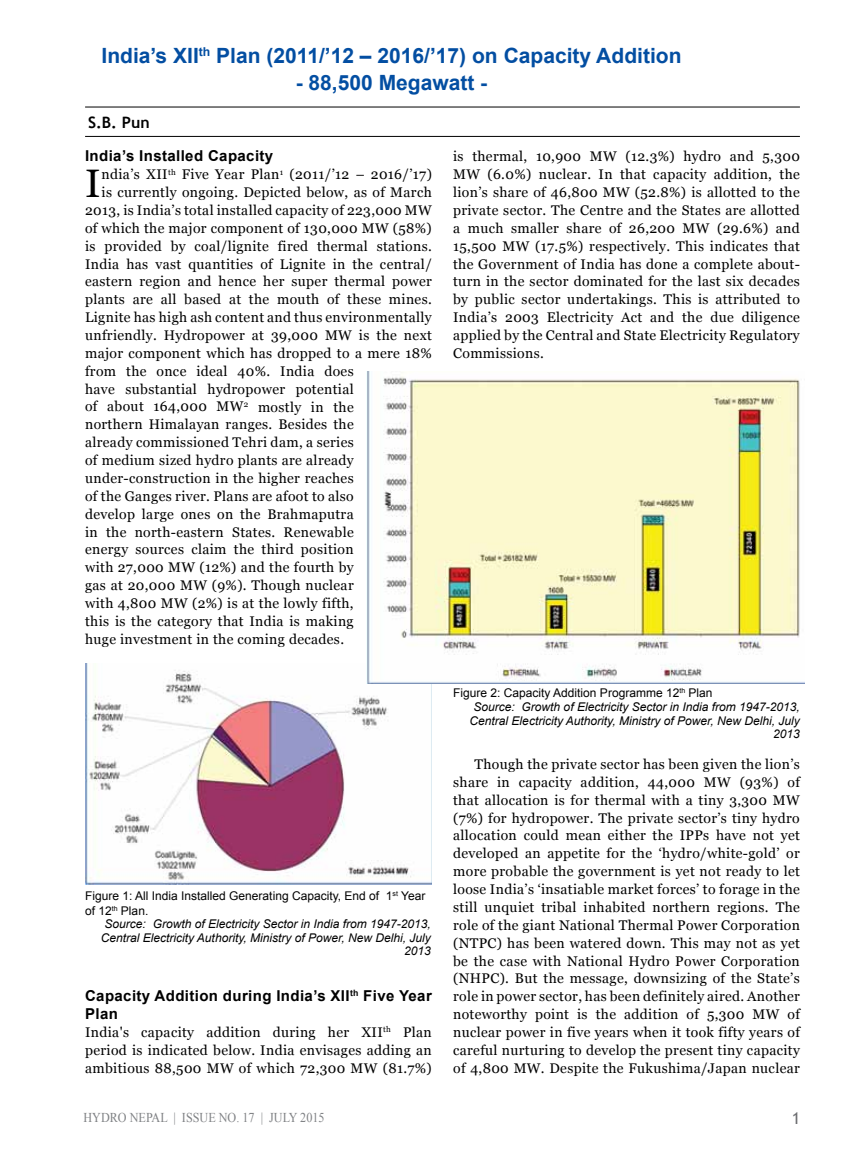
<style>
.page{position:relative;width:851px;height:1149px;background:#fff}
.page>*{position:absolute;margin:0;border:0;box-sizing:border-box;transform-origin:0 0}
.t1{font:39.75px "Georgia";color:#000}
.t2{font:700 21px "Arial";color:#034ea2}
.t3{font:16.5px "Trebuchet MS";color:#6d6e71}
.t4{font:700 15.75px "Trebuchet MS";color:#000}
.t5{font:700 15px/17.9px "Arial";letter-spacing:.025em;color:#000}
.t6{font:13.95px/17.9px "Georgia";letter-spacing:.025em;color:#000;text-align:justify}
.t7{font:13.5px "Times New Roman";color:#808285;scale:.9 1}
.t8{font:italic 12px/13.5px "Arial";color:#000;text-align:right}
.t9{font:12px/15px "Arial";color:#000}
</style>
<div class="page">
<hr style="left:85px;top:136px;width:714px;height:1px;background:#000">
<hr style="left:85px;top:107px;width:714px;height:1px;background:#000">
<img style="left:85px;top:663px;width:347px;height:221px">
<img style="left:366px;top:371px;width:438px;height:312px">
<h2 class="t2" style="left:101px;top:41px;width:581px">India’s XII<sup>th</sup> Plan (2011/’12 – 2016/’17) on Capacity Addition</h2>
<h2 class="t2" style="left:296px;top:68px;width:193px">- 88,500 Megawatt -</h2>
<p class="t4" style="left:88px;top:112px;width:63px">S.B. Pun</p>
<p class="t5" style="left:85px;top:147px;width:190px">India’s Installed Capacity</p>
<h1 class="t1" style="left:85px;top:161px;width:17px">I</h1>
<p class="t6" style="left:102px;top:165px;width:332px">ndia’s XII<sup>th</sup> Five Year Plan<sup>1</sup> (2011/’12 – 2016/’17)</p>
<p class="t6" style="left:453px;top:147px;width:348px">is thermal, 10,900 MW (12.3%) hydro and 5,300<br>MW (6.0%) nuclear. In that capacity addition, the lion’s share of 46,800 MW (52.8%) is allotted to the private sector. The Centre and the States are allotted a much smaller share of 26,200 MW (29.6%) and 15,500 MW (17.5%) respectively. This indicates that the Government of India has done a complete about&shy;turn in the sector dominated for the last six decades by public sector undertakings. This is attributed to India’s 2003 Electricity Act and the due diligence applied by the Central and State Electricity Regulatory Commissions.</p>
<p class="t6" style="left:102px;top:183px;width:332px">is currently ongoing. Depicted below, as of March</p>
<p class="t6" style="left:85px;top:201px;width:348px">2013, is India’s total installed capacity of 223,000 MW</p>
<p class="t6" style="left:85px;top:219px;width:348px">of which the major component of 130,000 MW (58%)</p>
<p class="t6" style="left:85px;top:237px;width:348px">is provided by coal/lignite fired thermal stations.</p>
<p class="t6" style="left:85px;top:255px;width:348px">India has vast quantities of Lignite in the central/</p>
<p class="t6" style="left:85px;top:272px;width:348px">eastern region and hence her super thermal power</p>
<p class="t6" style="left:85px;top:290px;width:348px">plants are all based at the mouth of these mines.</p>
<p class="t6" style="left:85px;top:308px;width:348px">Lignite has high ash content and thus environmentally</p>
<p class="t6" style="left:85px;top:326px;width:348px">unfriendly. Hydropower at 39,000 MW is the next</p>
<p class="t6" style="left:85px;top:344px;width:348px">major component which has dropped to a mere 18%</p>
<p class="t6" style="left:85px;top:362px;width:270px">from the once ideal 40%. India does</p>
<p class="t6" style="left:85px;top:380px;width:270px">have substantial hydropower potential</p>
<p class="t6" style="left:85px;top:397px;width:270px">of about 164,000 MW<sup>2</sup> mostly in the</p>
<p class="t6" style="left:85px;top:415px;width:270px">northern Himalayan ranges. Besides the</p>
<p class="t6" style="left:85px;top:433px;width:270px">already commissioned Tehri dam, a series</p>
<p class="t6" style="left:85px;top:451px;width:270px">of medium sized hydro plants are already</p>
<p class="t6" style="left:85px;top:469px;width:270px">under-construction in the higher reaches</p>
<p class="t6" style="left:85px;top:487px;width:270px">of the Ganges river. Plans are afoot to also</p>
<p class="t6" style="left:85px;top:505px;width:270px">develop large ones on the Brahmaputra</p>
<p class="t6" style="left:85px;top:522px;width:270px">in the north-eastern States. Renewable</p>
<p class="t6" style="left:85px;top:540px;width:270px">energy sources claim the third position</p>
<p class="t6" style="left:85px;top:558px;width:270px">with 27,000 MW (12%) and the fourth by</p>
<p class="t6" style="left:85px;top:576px;width:270px">gas at 20,000 MW (9%). Though nuclear</p>
<p class="t6" style="left:85px;top:594px;width:270px">with 4,800 MW (2%) is at the lowly fifth,</p>
<p class="t6" style="left:85px;top:612px;width:270px">this is the category that India is making</p>
<p class="t6" style="left:85px;top:630px;width:260px">huge investment in the coming decades.</p>
<p class="t9" style="left:85px;top:887px;width:342px">Figure 1: All India Installed Generating Capacity, End of 1<sup>st</sup> Year of 12<sup>th</sup> Plan.</p>
<p class="t8" style="left:101px;top:917px;width:332px">Source: Growth of Electricity Sector in India from 1947-2013,<br>Central Electricity Authority, Ministry of Power, New Delhi, July<br>2013</p>
<p class="t5" style="left:85px;top:987px;width:348px">Capacity Addition during India’s XII<sup>th</sup> Five Year<br>Plan</p>
<p class="t6" style="left:85px;top:1022px;width:348px">India's capacity addition during her XII<sup>th</sup> Plan period is indicated below. India envisages adding an ambitious 88,500 MW of which 72,300 MW (81.7%)</p>
<p class="t9" style="left:453px;top:685px;width:261px">Figure 2: Capacity Addition Programme 12<sup>th</sup> Plan</p>
<p class="t8" style="left:473px;top:700px;width:328px">Source: Growth of Electricity Sector in India from 1947-2013,</p>
<p class="t8" style="left:469px;top:713px;width:332px">Central Electricity Authority, Ministry of Power, New Delhi, July</p>
<p class="t8" style="left:773px;top:727px;width:28px">2013</p>
<p class="t6" style="left:453px;top:755px;width:348px;text-indent:21px">Though the private sector has been given the lion’s share in capacity addition, 44,000 MW (93%) of that allocation is for thermal with a tiny 3,300 MW (7%) for hydropower. The private sector’s tiny hydro allocation could mean either the IPPs have not yet developed an appetite for the ‘hydro/white-gold’ or more probable the government is yet not ready to let loose India’s ‘insatiable market forces’ to forage in the still unquiet tribal inhabited northern regions. The role of the giant National Thermal Power Corporation (NTPC) has been watered down. This may not as yet be the case with National Hydro Power Corporation (NHPC). But the message, downsizing of the State’s role in power sector, has been definitely aired. Another noteworthy point is the addition of 5,300 MW of nuclear power in five years when it took fifty years of careful nurturing to develop the present tiny capacity of 4,800 MW. Despite the Fukushima/Japan nuclear</p>
<p class="t7" style="left:83px;top:1107px;width:269px">HYDRO NEPAL | ISSUE NO. 17 | JULY 2015</p>
<p class="t3" style="left:791px;top:1107px;width:10px">1</p>
</div>
